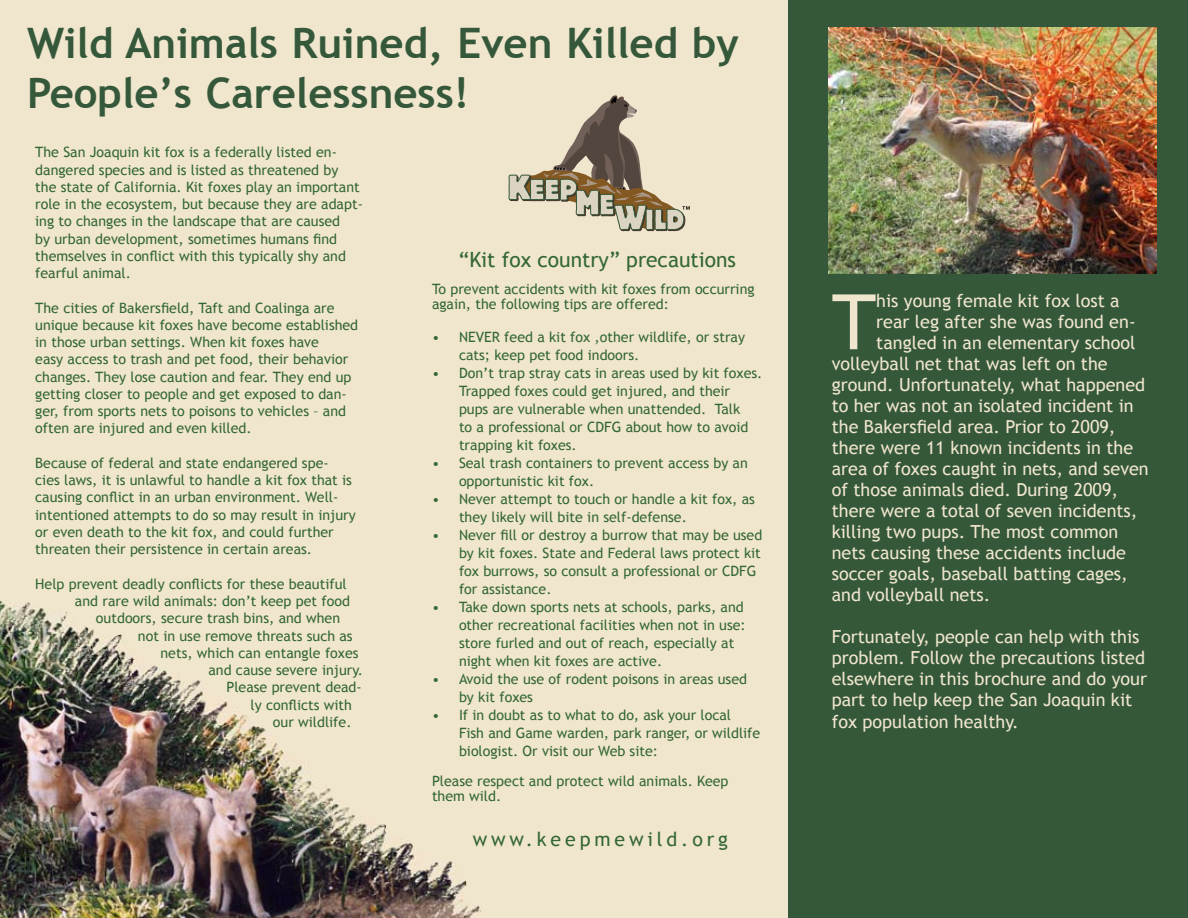
<style>
.page{position:relative;width:1188px;height:918px;background:#fff}
.page>*{position:absolute;margin:0;border:0;box-sizing:border-box;transform-origin:0 0}
.t1{font:76.65px "Trebuchet MS";color:#f0e6cd}
.t2{font:700 42px/50.4px "Trebuchet MS";color:#35583b}
.t3{font:21px "Trebuchet MS";color:#346734}
.t4{font:19.5px "Trebuchet MS";letter-spacing:.2em;color:#346734}
.t5{font:18px/21.1px "Trebuchet MS";color:#f0e6cd}
.t6{font:14.25px/17.2px "Trebuchet MS";color:#346734}
</style>
<div class="page">
<div style="left:0;top:0;width:796px;height:918px;background:#f0e6cd"></div>
<div style="left:788px;top:0;width:400px;height:918px;background:#35583b"></div>
<img style="left:0;top:601px;width:481px;height:317px">
<svg style="left:509px;top:96px;width:181px;height:135px"></svg>
<img style="left:828px;top:27px;width:329px;height:247px">
<h2 class="t2" style="left:27px;top:18px;width:713px">Wild Animals Ruined, Even Killed by<br>People’s Carelessness!</h2>
<p class="t6" style="left:35px;top:144px;width:329px">The San Joaquin kit fox is a federally listed en&shy;dangered species and is listed as threatened by the state of California. Kit foxes play an important role in the ecosystem, but because they are adapt&shy;ing to changes in the landscape that are caused<br>by urban development, sometimes humans find themselves in conflict with this typically shy and fearful animal.</p>
<p class="t6" style="left:35px;top:299px;width:325px">The cities of Bakersfield, Taft and Coalinga are unique because kit foxes have become established in those urban settings. When kit foxes have<br>easy access to trash and pet food, their behavior changes. They lose caution and fear. They end up getting closer to people and get exposed to dan&shy;ger, from sports nets to poisons to vehicles – and often are injured and even killed.</p>
<p class="t6" style="left:35px;top:455px;width:322px">Because of federal and state endangered spe&shy;cies laws, it is unlawful to handle a kit fox that is causing conflict in an urban environment. Well&shy;intentioned attempts to do so may result in injury or even death to the kit fox, and could further threaten their persistence in certain areas.</p>
<p class="t6" style="left:35px;top:575px;width:313px">Help prevent deadly conflicts for these beautiful</p>
<p class="t6" style="left:75px;top:593px;width:276px">and rare wild animals: don’t keep pet food</p>
<p class="t6" style="left:96px;top:610px;width:246px">outdoors, secure trash bins, and when</p>
<p class="t6" style="left:138px;top:627px;width:216px">not in use remove threats such as</p>
<p class="t6" style="left:160px;top:644px;width:200px">nets, which can entangle foxes</p>
<p class="t6" style="left:208px;top:662px;width:156px">and cause severe injury.</p>
<p class="t6" style="left:226px;top:679px;width:137px">Please prevent dead-</p>
<p class="t6" style="left:250px;top:696px;width:103px">ly conflicts with</p>
<p class="t6" style="left:273px;top:713px;width:80px">our wildlife.</p>
<h3 class="t3" style="left:459px;top:247px;width:279px">“Kit fox country” precautions</h3>
<p class="t6" style="left:432px;top:282px;width:324px;line-height:15px">To prevent accidents with kit foxes from occurring again, the following tips are offered:</p>
<p class="t6" style="left:459px;top:328px;width:288px;line-height:18px;text-indent:-27px">• NEVER feed a kit fox ,other wildlife, or stray cats; keep pet food indoors.</p>
<p class="t6" style="left:459px;top:364px;width:305px;line-height:18px;text-indent:-27px">• Don’t trap stray cats in areas used by kit foxes.<br>Trapped foxes could get injured, and their pups are vulnerable when unattended. Talk<br>to a professional or CDFG about how to avoid trapping kit foxes.</p>
<p class="t6" style="left:459px;top:454px;width:290px;line-height:18px;text-indent:-27px">• Seal trash containers to prevent access by an opportunistic kit fox.</p>
<p class="t6" style="left:459px;top:490px;width:297px;line-height:18px;text-indent:-27px">• Never attempt to touch or handle a kit fox, as they likely will bite in self-defense.</p>
<p class="t6" style="left:459px;top:526px;width:305px;line-height:18px;text-indent:-27px">• Never fill or destroy a burrow that may be used by kit foxes. State and Federal laws protect kit fox burrows, so consult a professional or CDFG for assistance.</p>
<p class="t6" style="left:459px;top:598px;width:288px;line-height:18px;text-indent:-27px">• Take down sports nets at schools, parks, and other recreational facilities when not in use: store furled and out of reach, especially at night when kit foxes are active.</p>
<p class="t6" style="left:459px;top:670px;width:290px;line-height:18px;text-indent:-27px">• Avoid the use of rodent poisons in areas used by kit foxes</p>
<p class="t6" style="left:459px;top:706px;width:303px;line-height:18px;text-indent:-27px">• If in doubt as to what to do, ask your local<br>Fish and Game warden, park ranger, or wildlife biologist. Or visit our Web site:</p>
<p class="t6" style="left:432px;top:774px;width:298px;line-height:15px">Please respect and protect wild animals. Keep them wild.</p>
<h3 class="t4" style="left:473px;top:828px;width:257px">www.keepmewild.org</h3>
<h1 class="t1" style="left:832px;top:277px;width:46px">T</h1>
<p class="t5" style="left:876px;top:291px;width:245px">his young female kit fox lost a</p>
<p class="t5" style="left:876px;top:312px;width:261px">rear leg after she was found en-</p>
<p class="t5" style="left:876px;top:333px;width:261px">tangled in an elementary school</p>
<p class="t5" style="left:832px;top:354px;width:277px">volleyball net that was left on the</p>
<p class="t5" style="left:832px;top:375px;width:315px">ground. Unfortunately, what happened</p>
<p class="t5" style="left:832px;top:396px;width:303px">to her was not an isolated incident in</p>
<p class="t5" style="left:832px;top:417px;width:285px">the Bakersfield area. Prior to 2009,</p>
<p class="t5" style="left:832px;top:438px;width:303px">there were 11 known incidents in the</p>
<p class="t5" style="left:832px;top:459px;width:319px">area of foxes caught in nets, and seven</p>
<p class="t5" style="left:832px;top:480px;width:288px">of those animals died. During 2009,</p>
<p class="t5" style="left:832px;top:501px;width:307px">there were a total of seven incidents,</p>
<p class="t5" style="left:832px;top:522px;width:288px">killing two pups. The most common</p>
<p class="t5" style="left:832px;top:543px;width:296px">nets causing these accidents include</p>
<p class="t5" style="left:832px;top:564px;width:298px">soccer goals, baseball batting cages,</p>
<p class="t5" style="left:832px;top:585px;width:160px">and volleyball nets.</p>
<p class="t5" style="left:832px;top:627px;width:317px">Fortunately, people can help with this problem. Follow the precautions listed elsewhere in this brochure and do your part to help keep the San Joaquin kit fox population healthy.</p>
</div>
